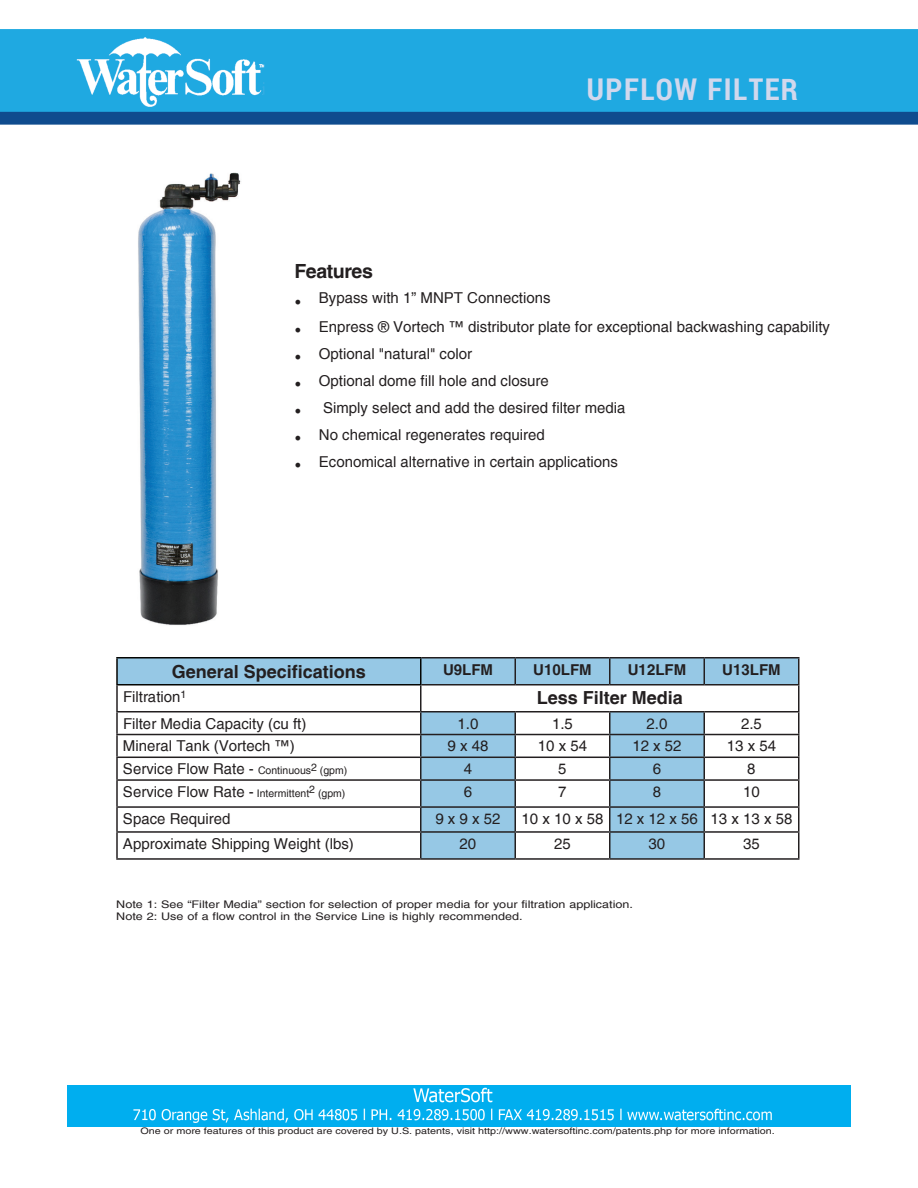
<style>
.page{position:relative;width:918px;height:1188px;background:#fff}
.page>*{position:absolute;margin:0;border:0;box-sizing:border-box;transform-origin:0 0}
.HEADER2{font:700 30px "Roboto Condensed";letter-spacing:.05em;color:#d1d8ed}
.t1{font:700 19.5px "Helvetica";letter-spacing:-.02em;color:#231f20}
.t2{font:700 18px "Helvetica";color:#231f20}
.t3{font:18px "Minion Pro";color:#231f20}
.t4{font:15px "Helvetica";color:#231f20}
.t5{font:700 15px "Helvetica";color:#231f20}
.t6{font:10.5px "Helvetica";color:#231f20;scale:1.2 1}
.t7{font:10.5px "Helvetica";color:#231f20}
.t8{font:9px "Helvetica";color:#231f20;scale:1.2 1}
.s1{font-size:10.5px}
.s2{font-size:15px}
</style>
<div class="page">
<img style="left:0;top:29px;width:918px;height:96px">
<img style="left:68px;top:1086px;width:783px;height:40px">
<img style="left:138px;top:172px;width:103px;height:453px">
<svg style="left:118px;top:658px;width:680px;height:200px"></svg>
<div style="left:421px;top:685px;width:378px;height:27px;background:#fff"></div>
<hr style="left:422px;top:657px;width:93px;height:1px;background:#231f20">
<hr style="left:515px;top:657px;width:95px;height:1px;background:#231f20">
<hr style="left:514px;top:658px;width:2px;height:26px;background:#231f20">
<hr style="left:610px;top:657px;width:94px;height:1px;background:#231f20">
<svg style="left:609px;top:658px;width:1px;height:26px"></svg>
<hr style="left:704px;top:657px;width:96px;height:1px;background:#231f20">
<svg style="left:704px;top:658px;width:1px;height:26px"></svg>
<hr style="left:798px;top:658px;width:2px;height:26px;background:#231f20">
<hr style="left:116px;top:686px;width:2px;height:25px;background:#231f20">
<hr style="left:422px;top:684px;width:93px;height:2px;background:#231f20">
<hr style="left:420px;top:686px;width:2px;height:25px;background:#231f20">
<hr style="left:515px;top:684px;width:95px;height:2px;background:#231f20">
<hr style="left:610px;top:684px;width:94px;height:2px;background:#231f20">
<hr style="left:704px;top:684px;width:96px;height:2px;background:#231f20">
<hr style="left:798px;top:686px;width:2px;height:25px;background:#231f20">
<hr style="left:116px;top:711px;width:305px;height:1px;background:#231f20">
<hr style="left:116px;top:712px;width:2px;height:22px;background:#231f20">
<hr style="left:421px;top:711px;width:94px;height:1px;background:#231f20">
<hr style="left:420px;top:712px;width:2px;height:22px;background:#231f20">
<hr style="left:515px;top:711px;width:95px;height:1px;background:#231f20">
<hr style="left:514px;top:712px;width:2px;height:22px;background:#231f20">
<hr style="left:610px;top:711px;width:94px;height:1px;background:#231f20">
<hr style="left:704px;top:711px;width:96px;height:1px;background:#231f20">
<hr style="left:798px;top:712px;width:2px;height:22px;background:#231f20">
<hr style="left:116px;top:734px;width:305px;height:1px;background:#231f20">
<hr style="left:116px;top:735px;width:2px;height:22px;background:#231f20">
<hr style="left:421px;top:734px;width:94px;height:1px;background:#231f20">
<hr style="left:420px;top:735px;width:2px;height:22px;background:#231f20">
<hr style="left:515px;top:734px;width:95px;height:1px;background:#231f20">
<hr style="left:514px;top:735px;width:2px;height:22px;background:#231f20">
<hr style="left:610px;top:734px;width:94px;height:1px;background:#231f20">
<hr style="left:704px;top:734px;width:96px;height:1px;background:#231f20">
<hr style="left:798px;top:735px;width:2px;height:22px;background:#231f20">
<hr style="left:116px;top:757px;width:305px;height:1px;background:#231f20">
<hr style="left:116px;top:758px;width:2px;height:21px;background:#231f20">
<hr style="left:421px;top:757px;width:94px;height:1px;background:#231f20">
<hr style="left:420px;top:758px;width:2px;height:21px;background:#231f20">
<hr style="left:515px;top:757px;width:95px;height:1px;background:#231f20">
<hr style="left:514px;top:758px;width:2px;height:21px;background:#231f20">
<hr style="left:610px;top:757px;width:94px;height:1px;background:#231f20">
<hr style="left:704px;top:757px;width:96px;height:1px;background:#231f20">
<hr style="left:798px;top:758px;width:2px;height:21px;background:#231f20">
<hr style="left:116px;top:779px;width:305px;height:2px;background:#231f20">
<hr style="left:116px;top:781px;width:2px;height:25px;background:#231f20">
<hr style="left:421px;top:779px;width:94px;height:2px;background:#231f20">
<hr style="left:420px;top:781px;width:2px;height:25px;background:#231f20">
<hr style="left:515px;top:779px;width:95px;height:2px;background:#231f20">
<hr style="left:514px;top:781px;width:2px;height:25px;background:#231f20">
<hr style="left:610px;top:779px;width:94px;height:2px;background:#231f20">
<hr style="left:704px;top:779px;width:96px;height:2px;background:#231f20">
<hr style="left:798px;top:781px;width:2px;height:25px;background:#231f20">
<hr style="left:116px;top:806px;width:305px;height:2px;background:#231f20">
<hr style="left:116px;top:808px;width:2px;height:23px;background:#231f20">
<hr style="left:421px;top:806px;width:94px;height:2px;background:#231f20">
<hr style="left:420px;top:808px;width:2px;height:23px;background:#231f20">
<hr style="left:515px;top:806px;width:95px;height:2px;background:#231f20">
<hr style="left:514px;top:808px;width:2px;height:23px;background:#231f20">
<hr style="left:610px;top:806px;width:94px;height:2px;background:#231f20">
<hr style="left:704px;top:806px;width:96px;height:2px;background:#231f20">
<hr style="left:798px;top:808px;width:2px;height:23px;background:#231f20">
<hr style="left:116px;top:831px;width:305px;height:2px;background:#231f20">
<hr style="left:116px;top:833px;width:2px;height:25px;background:#231f20">
<hr style="left:421px;top:831px;width:94px;height:2px;background:#231f20">
<hr style="left:420px;top:833px;width:2px;height:25px;background:#231f20">
<hr style="left:515px;top:831px;width:95px;height:2px;background:#231f20">
<hr style="left:514px;top:833px;width:2px;height:25px;background:#231f20">
<hr style="left:610px;top:831px;width:94px;height:2px;background:#231f20">
<svg style="left:609px;top:712px;width:1px;height:146px"></svg>
<hr style="left:704px;top:831px;width:96px;height:2px;background:#231f20">
<svg style="left:704px;top:712px;width:1px;height:146px"></svg>
<hr style="left:798px;top:833px;width:2px;height:25px;background:#231f20">
<hr style="left:116px;top:858px;width:305px;height:2px;background:#231f20">
<hr style="left:421px;top:858px;width:94px;height:2px;background:#231f20">
<hr style="left:515px;top:858px;width:95px;height:2px;background:#231f20">
<hr style="left:610px;top:858px;width:94px;height:2px;background:#231f20">
<hr style="left:704px;top:858px;width:96px;height:2px;background:#231f20">
<hr style="left:116px;top:657px;width:306px;height:1px;background:#040503">
<hr style="left:116px;top:658px;width:2px;height:26px;background:#040503">
<hr style="left:420px;top:658px;width:2px;height:26px;background:#040503">
<hr style="left:116px;top:684px;width:306px;height:2px;background:#040503">
<p class="HEADER2" style="left:587px;top:68px;width:213px">UPFLOW FILTER</p>
<p class="t1" style="left:294px;top:259px;width:80px">Features</p>
<p class="t3" style="left:294px;top:288px;width:9px">•</p>
<p class="t4" style="left:319px;top:289px;width:233px">Bypass with 1” MNPT Connections</p>
<p class="t3" style="left:294px;top:317px;width:9px">•</p>
<p class="t4" style="left:319px;top:318px;width:513px">Enpress ® Vortech ™ distributor plate for exceptional backwashing capability</p>
<p class="t3" style="left:294px;top:344px;width:9px">•</p>
<p class="t4" style="left:319px;top:345px;width:155px">Optional "natural" color</p>
<p class="t3" style="left:294px;top:371px;width:9px">•</p>
<p class="t4" style="left:319px;top:372px;width:232px">Optional dome fill hole and closure</p>
<p class="t3" style="left:294px;top:398px;width:9px">•</p>
<p class="t4" style="left:323px;top:399px;width:304px">Simply select and add the desired filter media</p>
<p class="t3" style="left:294px;top:425px;width:9px">•</p>
<p class="t4" style="left:319px;top:426px;width:227px">No chemical regenerates required</p>
<p class="t3" style="left:294px;top:452px;width:9px">•</p>
<p class="t4" style="left:319px;top:453px;width:301px">Economical alternative in certain applications</p>
<p class="t2" style="left:172px;top:661px;width:196px">General Specifications</p>
<p class="t5" style="left:443px;top:660px;width:51px">U9LFM</p>
<p class="t5" style="left:533px;top:660px;width:60px">U10LFM</p>
<p class="t5" style="left:628px;top:660px;width:60px">U12LFM</p>
<p class="t5" style="left:722px;top:660px;width:60px">U13LFM</p>
<p class="t4" style="left:123px;top:688px;width:65px">Filtration<sup>1</sup></p>
<p class="t2" style="left:537px;top:686px;width:148px">Less Filter Media</p>
<p class="t4" style="left:123px;top:715px;width:185px">Filter Media Capacity (cu ft)</p>
<p class="t4" style="left:458px;top:715px;width:22px">1.0</p>
<p class="t4" style="left:552px;top:715px;width:22px">1.5</p>
<p class="t4" style="left:647px;top:715px;width:22px">2.0</p>
<p class="t4" style="left:741px;top:715px;width:22px">2.5</p>
<p class="t4" style="left:123px;top:737px;width:173px">Mineral Tank (Vortech ™)</p>
<p class="t4" style="left:448px;top:737px;width:42px">9 x 48</p>
<p class="t4" style="left:538px;top:737px;width:51px">10 x 54</p>
<p class="t4" style="left:632px;top:737px;width:51px">12 x 52</p>
<p class="t4" style="left:727px;top:737px;width:51px">13 x 54</p>
<p class="t4" style="left:123px;top:760px;width:226px">Service Flow Rate - <span class="s1">Continuous</span><sup>2</sup> <span class="s1">(gpm)</span></p>
<p class="t4" style="left:464px;top:760px;width:10px">4</p>
<p class="t4" style="left:558px;top:760px;width:10px">5</p>
<p class="t4" style="left:653px;top:760px;width:10px">6</p>
<p class="t4" style="left:747px;top:760px;width:10px">8</p>
<p class="t7" style="left:123px;top:787px;width:224px"><span class="s2">Service Flow Rate -</span> Intermittent2 (gpm)</p>
<p class="t4" style="left:464px;top:783px;width:10px">6</p>
<p class="t4" style="left:558px;top:783px;width:10px">7</p>
<p class="t4" style="left:653px;top:783px;width:10px">8</p>
<p class="t4" style="left:743px;top:783px;width:18px">10</p>
<p class="t4" style="left:123px;top:810px;width:109px">Space Required</p>
<p class="t4" style="left:435px;top:810px;width:67px">9 x 9 x 52</p>
<p class="t4" style="left:522px;top:810px;width:83px">10 x 10 x 58</p>
<p class="t4" style="left:616px;top:810px;width:83px">12 x 12 x 56</p>
<p class="t4" style="left:711px;top:810px;width:83px">13 x 13 x 58</p>
<p class="t4" style="left:123px;top:835px;width:232px">Approximate Shipping Weight (lbs)</p>
<p class="t4" style="left:460px;top:835px;width:18px">20</p>
<p class="t4" style="left:554px;top:835px;width:18px">25</p>
<p class="t4" style="left:649px;top:835px;width:18px">30</p>
<p class="t4" style="left:743px;top:835px;width:18px">35</p>
<p class="t6" style="left:116px;top:898px;width:432px">Note 1: See “Filter Media” section for selection of proper media for your filtration application.</p>
<p class="t6" style="left:116px;top:910px;width:340px">Note 2: Use of a flow control in the Service Line is highly recommended.</p>
<p class="t8" style="left:140px;top:1126px;width:530px">One or more features of this product are covered by U.S. patents, visit http://www.watersoftinc.com/patents.php for more information.</p>
</div>
